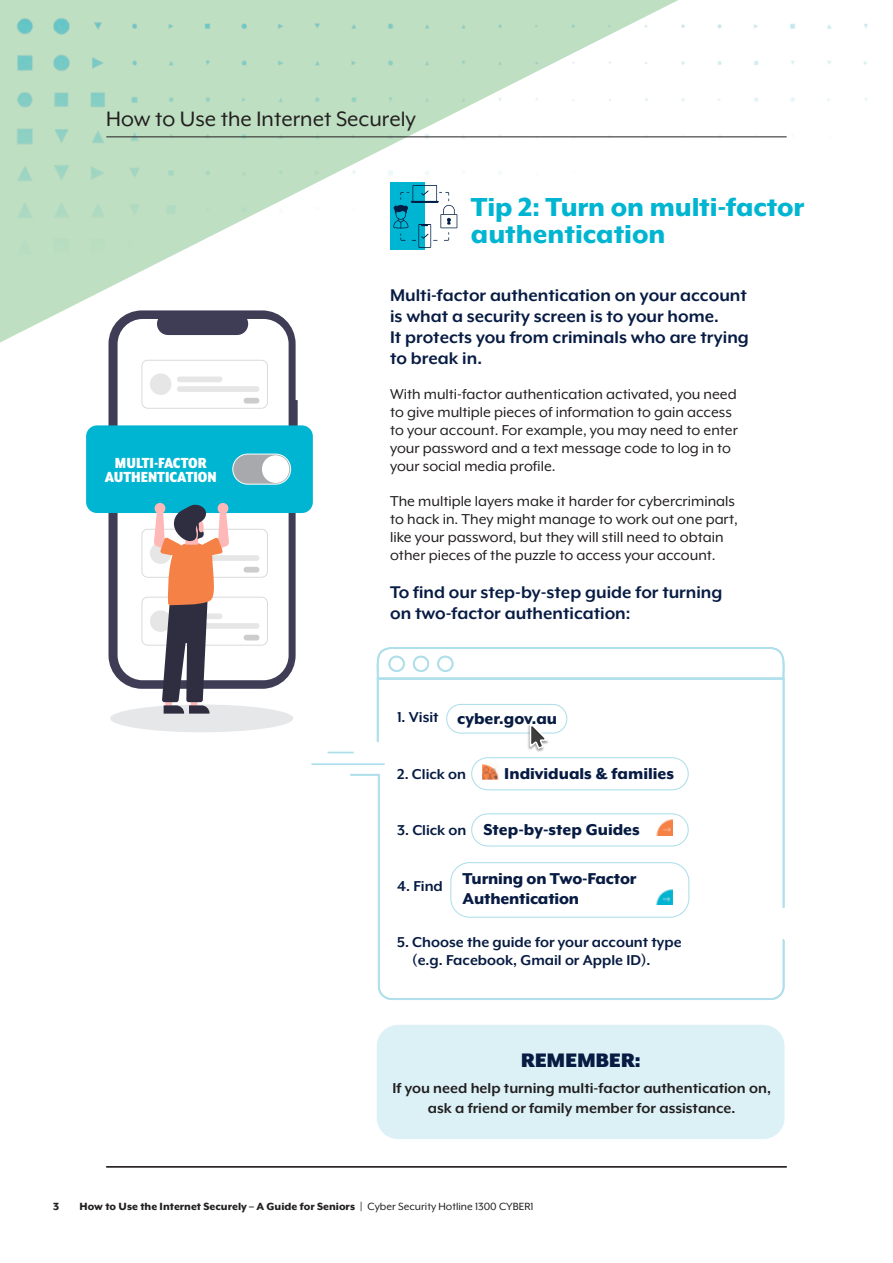
<style>
.page{position:relative;width:893px;height:1263px;background:#fff}
.page>*{position:absolute;margin:0;border:0;box-sizing:border-box;transform-origin:0 0}
.Large_Headline_Red{font:800 30px/27px "Mr Eaves XL Mod OT";letter-spacing:-.005em;color:#00b5d1}
.t1{font:24px "Mr Eaves XL Mod OT";color:#231f20}
.Body_Copy_Regular_Bl{font:900 22.5px "Mr Eaves XL Mod OT";letter-spacing:-.015em;color:#071b43}
.Intro_Paragraph_Bold{font:700 19.5px/21px "Mr Eaves XL Mod OT";color:#071b43}
.Body_Copy_Regular_Bl-2{font:800 18.15px/19.8px "Mr Eaves XL Mod OT";color:#071b43}
.t2{font:900 16.8px/14.4px "Mr Eaves XL Mod Nar OT";color:#fff;text-align:center}
.Body_Copy_Regular_Bl-3{font:16.5px/18px "Mr Eaves XL Mod OT";color:#231f20}
.Body_Copy_Regular_Bl-4{font:700 16.5px/18px "Mr Eaves XL Mod OT";color:#071b43}
.Body_Copy_Regular_Bl-5{font:700 16.5px/19.5px "Mr Eaves XL Mod OT";color:#231f20;text-align:center}
.t3{font:800 12px "Mr Eaves XL Mod OT";color:#231f20}
.s1{color:#fff}
.s2{font-weight:400}
</style>
<div class="page">
<svg style="left:0;top:263px;width:157px;height:79px;fill:#bedfc1"></svg>
<img style="left:0;top:0;width:868px;height:263px">
<hr style="left:106px;top:136px;width:681px;height:1px;background:#231f20">
<div style="left:390px;top:183px;width:34px;height:67px;background:#00b5d1"></div>
<svg style="left:393px;top:185px;width:64px;height:63px"></svg>
<div style="left:110px;top:704px;width:183px;height:28px;background:#e6e7e8;border-radius:50%"></div>
<svg style="left:108px;top:310px;width:190px;height:379px;fill:#3f3d56"></svg>
<svg style="left:118px;top:319px;width:171px;height:361px"></svg>
<div style="left:86px;top:425px;width:227px;height:88px;background:#00b5d1;border-radius:11px"></div>
<svg style="left:142px;top:360px;width:126px;height:49px"></svg>
<div style="left:177px;top:376px;width:45px;height:6px;background:#e6e6e6;border-radius:3px"></div>
<div style="left:177px;top:386px;width:82px;height:6px;background:#e6e6e6;border-radius:3px"></div>
<div style="left:150px;top:373px;width:21px;height:22px;background:#e6e6e6;border-radius:50%"></div>
<div style="left:244px;top:398px;width:15px;height:6px;background:#ccc;border-radius:3px"></div>
<div style="left:233px;top:454px;width:58px;height:30px;background:#a7a9ac;border-radius:15px"></div>
<div style="left:232px;top:454px;width:59px;height:30px;border:1px solid #fff;border-radius:15px"></div>
<div style="left:262px;top:455px;width:27px;height:28px;background:#fff;border-radius:14px"></div>
<svg style="left:142px;top:502px;width:126px;height:212px"></svg>
<div style="left:377px;top:1025px;width:407px;height:114px;background:#dbf1f6;border-radius:21px"></div>
<hr style="left:106px;top:1166px;width:681px;height:1px;background:#231f20">
<hr style="left:311px;top:763px;width:74px;height:2px;background:#aedfeb">
<svg style="left:327px;top:752px;width:27px;height:1px"></svg>
<svg style="left:350px;top:774px;width:434px;height:226px"></svg>
<svg style="left:377px;top:679px;width:407px;height:229px"></svg>
<svg style="left:376px;top:647px;width:409px;height:32px"></svg>
<div style="left:472px;top:758px;width:216px;height:32px;background:#fff;border-radius:16px"></div>
<div style="left:471px;top:757px;width:218px;height:33px;border:1px solid #aedfeb;border-radius:16px"></div>
<img style="left:482px;top:764px;width:16px;height:15px">
<div style="left:472px;top:814px;width:216px;height:32px;background:#fff;border-radius:16px"></div>
<div style="left:471px;top:813px;width:218px;height:33px;border:1px solid #aedfeb;border-radius:16px"></div>
<img style="left:656px;top:819px;width:16px;height:16px">
<div style="left:451px;top:863px;width:238px;height:54px;background:#fff;border-radius:19px"></div>
<div style="left:450px;top:862px;width:239px;height:56px;border:1px solid #aedfeb;border-radius:19px"></div>
<img style="left:656px;top:890px;width:16px;height:14px">
<div style="left:447px;top:704px;width:120px;height:29px;background:#fff;border-radius:14px"></div>
<div style="left:446px;top:704px;width:121px;height:30px;border:1px solid #aedfeb;border-radius:14px"></div>
<div style="left:527px;top:723px;width:22px;height:29px;background:#231f20;opacity:.45"></div>
<svg style="left:530px;top:723px;width:18px;height:26px"></svg>
<h2 class="t1" style="left:106px;top:106px;width:311px">How to Use the Internet Securely</h2>
<p class="Large_Headline_Red" style="left:471px;top:193px;width:335px">Tip 2: Turn on multi-factor authentication<span class="s1">.</span></p>
<p class="t2" style="left:105px;top:455px;width:113px">MULTI-FACTOR<br>AUTHENTICATION</p>
<p class="Intro_Paragraph_Bold" style="left:390px;top:285px;width:360px">Multi-factor authentication on your account is what a security screen is to your home.<br>It protects you from criminals who are trying to break in.</p>
<p class="Body_Copy_Regular_Bl-3" style="left:390px;top:385px;width:349px">With multi-factor authentication activated, you need to give multiple pieces of information to gain access to your account. For example, you may need to enter your password and a text message code to log in to your social media profile.</p>
<p class="Body_Copy_Regular_Bl-3" style="left:390px;top:492px;width:349px">The multiple layers make it harder for cybercriminals to hack in. They might manage to work out one part, like your password, but they will still need to obtain other pieces of the puzzle to access your account.</p>
<p class="Intro_Paragraph_Bold" style="left:390px;top:582px;width:334px">To find our step-by-step guide for turning on two-factor authentication:</p>
<p class="Body_Copy_Regular_Bl-4" style="left:397px;top:708px;width:43px">1. Visit</p>
<p class="Body_Copy_Regular_Bl-2" style="left:457px;top:708px;width:106px">cyber.gov.au<span class="s1">.</span></p>
<p class="Body_Copy_Regular_Bl-4" style="left:397px;top:765px;width:70px">2. Click on</p>
<p class="Body_Copy_Regular_Bl-2" style="left:504px;top:764px;width:176px">Individuals &amp; families<span class="s1">.</span></p>
<p class="Body_Copy_Regular_Bl-2" style="left:483px;top:820px;width:162px">Step-by-step Guides<span class="s1">.</span></p>
<p class="Body_Copy_Regular_Bl-2" style="left:463px;top:869px;width:175px">Turning on Two-Factor<br>Authentication<span class="s1">.</span></p>
<p class="Body_Copy_Regular_Bl-4" style="left:397px;top:821px;width:71px">3. Click on</p>
<p class="Body_Copy_Regular_Bl-4" style="left:397px;top:877px;width:47px">4. Find</p>
<p class="Body_Copy_Regular_Bl-4" style="left:412px;top:933px;width:271px;text-indent:-15px">5. Choose the guide for your account type (e.g. Facebook, Gmail or Apple ID).</p>
<p class="Body_Copy_Regular_Bl" style="left:521px;top:1048px;width:121px">REMEMBER:</p>
<p class="Body_Copy_Regular_Bl-5" style="left:392px;top:1078px;width:380px">If you need help turning multi-factor authentication on, ask a friend or family member for assistance.</p>
<p class="t3" style="left:53px;top:1200px;width:8px">3</p>
<p class="t3" style="left:80px;top:1200px;width:456px">How to Use the Internet Securely – A Guide for Seniors | <span class="s2">Cyber Security Hotline 1300 CYBER1</span></p>
</div>
